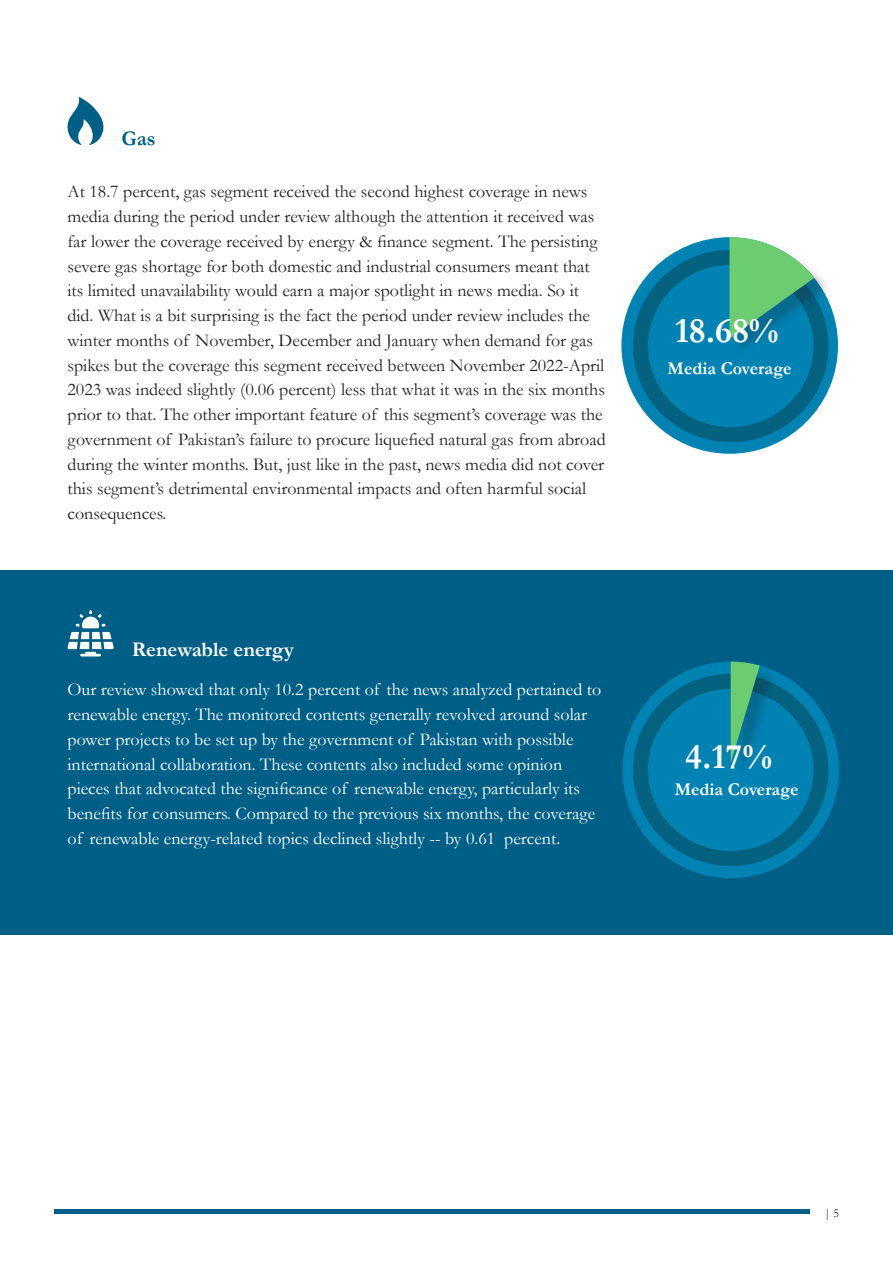
<style>
.page{position:relative;width:893px;height:1263px;background:#fff}
.page>*{position:absolute;margin:0;border:0;box-sizing:border-box;transform-origin:0 0}
.t1{font:700 36px "Garamond";color:#fff}
.Body{font:700 21px "Garamond";color:#fff}
.Body-2{font:700 21px "Garamond";color:#005f86}
.Body-3{font:18px/24.8px "Garamond";color:#231f20}
.Body-4{font:18px/24.8px "Garamond";color:#fff}
.t2{font:700 18px "Garamond";color:#fff}
.t3{font:12px "Garamond";color:#231f20}
</style>
<div class="page">
<hr style="left:54px;top:1209px;width:756px;height:4px;background:#005f86">
<div style="left:621px;top:237px;width:217px;height:217px;background:#0082b3;border-radius:50%"></div>
<div style="left:0;top:570px;width:893px;height:365px;background:#005f86"></div>
<svg style="left:622px;top:662px;width:217px;height:216px;background:#007dab"></svg>
<div style="left:633px;top:250px;width:195px;height:192px;border:15px solid #046180;border-radius:50%"></div>
<div style="left:732px;top:239px;width:100px;height:117px;background:#231f20;opacity:.25"></div>
<svg style="left:729px;top:237px;width:85px;height:102px"></svg>
<svg style="left:67px;top:97px;width:37px;height:48px"></svg>
<hr style="left:80px;top:654px;width:21px;height:2px;background:#fff">
<svg style="left:67px;top:610px;width:47px;height:39px"></svg>
<div style="left:633px;top:674px;width:195px;height:192px;border:15px solid #046180;border-radius:50%"></div>
<div style="left:733px;top:664px;width:45px;height:115px;background:#231f20;opacity:.25"></div>
<svg style="left:731px;top:662px;width:29px;height:101px"></svg>
<p class="Body-2" style="left:121px;top:124px;width:36px">Gas</p>
<p class="Body-3" style="left:68px;top:179px;width:540px">At 18.7 percent, gas segment received the second highest coverage in news media during the period under review although the attention it received was far lower the coverage received by energy &amp; finance segment. The persisting severe gas shortage for both domestic and industrial consumers meant that its limited unavailability would earn a major spotlight in news media. So it did. What is a bit surprising is the fact the period under review includes the winter months of November, December and January when demand for gas spikes but the coverage this segment received between November 2022-April 2023 was indeed slightly (0.06 percent) less that what it was in the six months prior to that. The other important feature of this segment’s coverage was the government of Pakistan’s failure to procure liquefied natural gas from abroad during the winter months. But, just like in the past, news media did not cover this segment’s detrimental environmental impacts and often harmful social consequences.</p>
<p class="Body" style="left:132px;top:635px;width:164px">Renewable energy</p>
<p class="Body-4" style="left:68px;top:677px;width:535px">Our review showed that only 10.2 percent of the news analyzed pertained to renewable energy. The monitored contents generally revolved around solar power projects to be set up by the government of Pakistan with possible international collaboration. These contents also included some opinion pieces that advocated the significance of renewable energy, particularly its benefits for consumers. Compared to the previous six months, the coverage of renewable energy-related topics declined slightly -- by 0.61 percent.</p>
<p class="t1" style="left:675px;top:306px;width:106px">18.68%</p>
<p class="t2" style="left:668px;top:356px;width:126px">Media Coverage</p>
<p class="t1" style="left:685px;top:732px;width:89px">4.17%</p>
<p class="t2" style="left:675px;top:776px;width:126px">Media Coverage</p>
<p class="t3" style="left:824px;top:1205px;width:16px">| 5</p>
</div>
